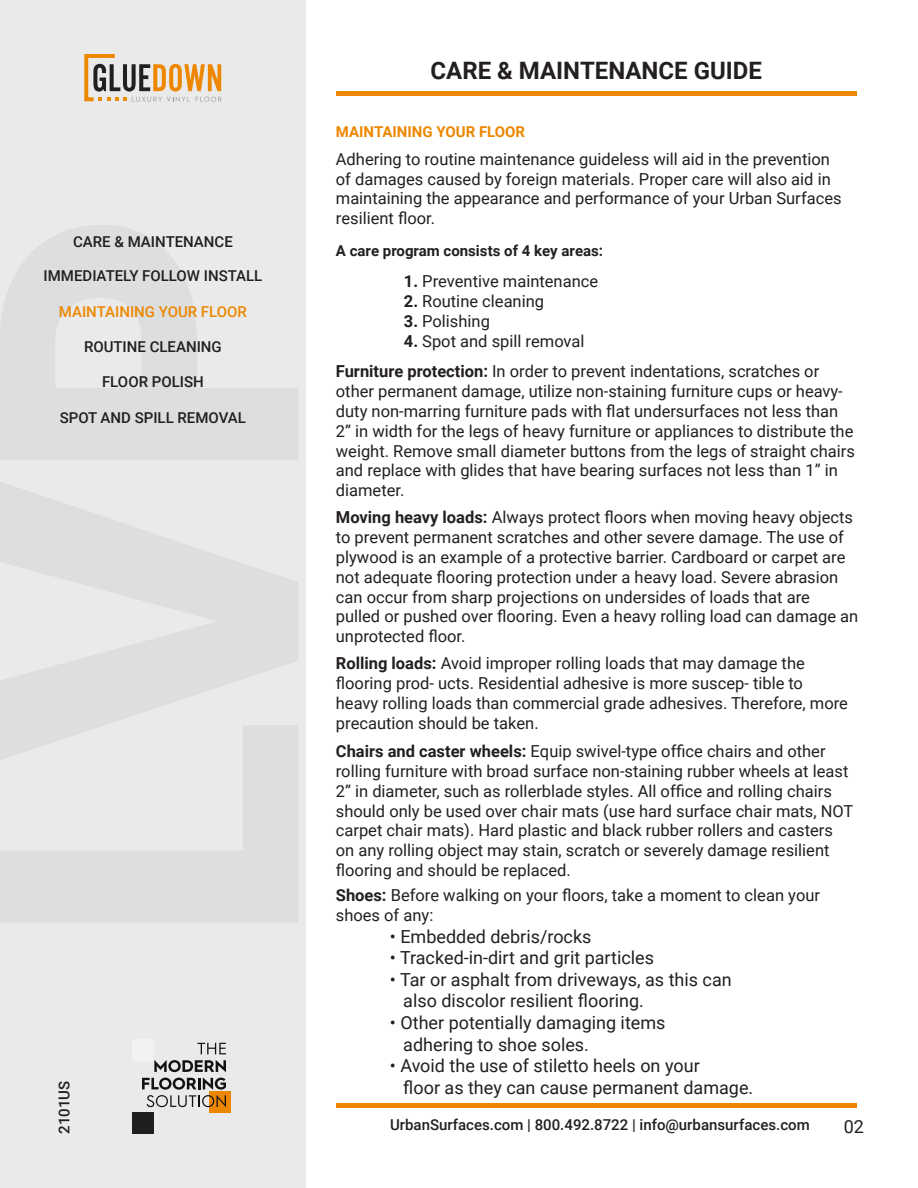
<style>
.page{position:relative;width:918px;height:1188px;background:#fff}
.page>*{position:absolute;margin:0;border:0;box-sizing:border-box;transform-origin:0 0}
.t1{font:700 24px "Roboto";color:#231f20}
.t2{font:18px "Roboto";color:#231f20}
.t3{font:16.5px/19.8px "Roboto";color:#231f20}
.t4{font:500 15px "Roboto";color:#211f1f}
.t5{font:700 15px "Roboto";color:#211f1f}
.t6{font:500 15px "Roboto";color:#ed8700}
.t7{font:700 15px "Roboto";color:#ed8700}
.s1{font-weight:700}
</style>
<div class="page">
<hr style="left:336px;top:92px;width:521px;height:4px;background:#ed8700">
<hr style="left:336px;top:1103px;width:521px;height:4px;background:#ed8700">
<div style="left:0;top:0;width:306px;height:1188px;background:#eaeaea"></div>
<div style="left:132px;top:1039px;width:22px;height:22px;background:#f2f2f3"></div>
<div style="left:132px;top:1113px;width:22px;height:21px;background:#211e1f"></div>
<div style="left:210px;top:1091px;width:21px;height:22px;background:#ed8700"></div>
<svg style="left:198px;top:1043px;width:28px;height:11px"></svg>
<svg style="left:142px;top:1060px;width:84px;height:47px"></svg>
<svg style="left:84px;top:54px;width:138px;height:48px"></svg>
<p class="t4" style="left:73px;top:231px;width:161px">CARE &amp; MAINTENANCE</p>
<p class="t4" style="left:44px;top:266px;width:220px">IMMEDIATELY FOLLOW INSTALL</p>
<p class="t6" style="left:59px;top:301px;width:190px">MAINTAINING YOUR FLOOR</p>
<p class="t4" style="left:84px;top:336px;width:139px">ROUTINE CLEANING</p>
<p class="t4" style="left:102px;top:372px;width:103px">FLOOR POLISH</p>
<p class="t4" style="left:60px;top:407px;width:188px">SPOT AND SPILL REMOVAL</p>
<p class="t4" style="left:54px;top:1134px;width:54px;rotate:-90deg">2101US</p>
<p class="t1" style="left:431px;top:54px;width:333px">CARE &amp; MAINTENANCE GUIDE</p>
<p class="t7" style="left:336px;top:121px;width:191px">MAINTAINING YOUR FLOOR</p>
<p class="t3" style="left:336px;top:149px;width:507px">Adhering to routine maintenance guideless will aid in the prevention of damages caused by foreign materials. Proper care will also aid in maintaining the appearance and performance of your Urban Surfaces resilient floor.</p>
<p class="t5" style="left:336px;top:241px;width:269px">A care program consists of 4 key areas:</p>
<p class="t3" style="left:404px;top:271px;width:196px"><span class="s1">1.</span> Preventive maintenance</p>
<p class="t3" style="left:404px;top:291px;width:142px"><span class="s1">2.</span> Routine cleaning</p>
<p class="t3" style="left:404px;top:311px;width:88px"><span class="s1">3.</span> Polishing</p>
<p class="t3" style="left:404px;top:330px;width:182px"><span class="s1">4.</span> Spot and spill removal</p>
<p class="t3" style="left:336px;top:361px;width:521px"><span class="s1">Furniture protection:</span> In order to prevent indentations, scratches or other permanent damage, utilize non-staining furniture cups or heavy&shy;duty non-marring furniture pads with flat undersurfaces not less than 2” in width for the legs of heavy furniture or appliances to distribute the weight. Remove small diameter buttons from the legs of straight chairs and replace with glides that have bearing surfaces not less than 1” in diameter.</p>
<p class="t3" style="left:336px;top:507px;width:524px"><span class="s1">Moving heavy loads:</span> Always protect floors when moving heavy objects to prevent permanent scratches and other severe damage. The use of plywood is an example of a protective barrier. Cardboard or carpet are not adequate flooring protection under a heavy load. Severe abrasion can occur from sharp projections on undersides of loads that are pulled or pushed over flooring. Even a heavy rolling load can damage an unprotected floor.</p>
<p class="t3" style="left:336px;top:653px;width:514px"><span class="s1">Rolling loads:</span> Avoid improper rolling loads that may damage the flooring prod- ucts. Residential adhesive is more suscep- tible to heavy rolling loads than commercial grade adhesives. Therefore, more precaution should be taken.</p>
<p class="t3" style="left:336px;top:741px;width:519px"><span class="s1">Chairs and caster wheels:</span> Equip swivel-type office chairs and other rolling furniture with broad surface non-staining rubber wheels at least 2” in diameter, such as rollerblade styles. All office and rolling chairs should only be used over chair mats (use hard surface chair mats, NOT carpet chair mats). Hard plastic and black rubber rollers and casters on any rolling object may stain, scratch or severely damage resilient flooring and should be replaced.</p>
<p class="t3" style="left:336px;top:885px;width:486px"><span class="s1">Shoes:</span> Before walking on your floors, take a moment to clean your shoes of any:</p>
<p class="t2" style="left:390px;top:924px;width:203px">• Embedded debris/rocks</p>
<p class="t2" style="left:390px;top:945px;width:266px">• Tracked-in-dirt and grit particles</p>
<p class="t2" style="left:390px;top:967px;width:343px">• Tar or asphalt from driveways, as this can</p>
<p class="t2" style="left:403px;top:988px;width:242px">also discolor resilient flooring.</p>
<p class="t2" style="left:390px;top:1010px;width:277px">• Other potentially damaging items</p>
<p class="t2" style="left:403px;top:1032px;width:187px">adhering to shoe soles.</p>
<p class="t2" style="left:390px;top:1053px;width:311px">• Avoid the use of stiletto heels on your</p>
<p class="t2" style="left:403px;top:1075px;width:352px">floor as they can cause permanent damage.</p>
<p class="t4" style="left:390px;top:1114px;width:421px">UrbanSurfaces.com | 800.492.8722 | info@urbansurfaces.com</p>
<p class="t2" style="left:844px;top:1114px;width:22px">02</p>
</div>
